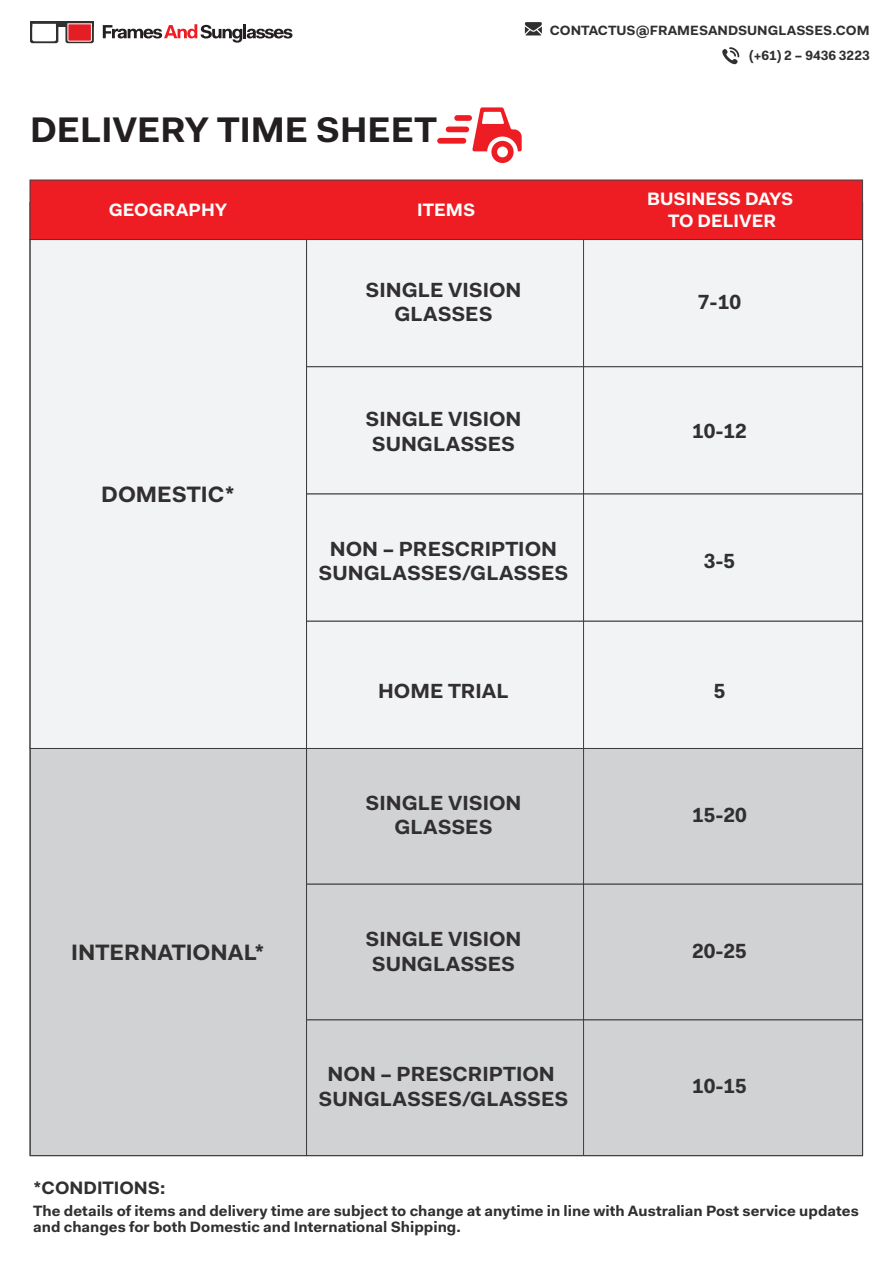
<style>
.page{position:relative;width:893px;height:1263px;background:#fff}
.page>*{position:absolute;margin:0;border:0;box-sizing:border-box;transform-origin:0 0}
.t1{font:700 35.7px "Fakt";color:#231f20}
.t2{font:700 22.35px "Fakt";color:#312f30}
.t3{font:700 20.55px/24.6px "Fakt";color:#312f30;text-align:center}
.t4{font:700 18px/21.6px "Fakt";color:#fff;text-align:center}
.t5{font:700 18px "Fakt";color:#312f30}
.t6{font:700 15px/16.2px "Fakt";color:#312f30}
.t7{font:700 13.5px "Fakt";color:#312f30}
</style>
<div class="page">
<div style="left:306px;top:239px;width:557px;height:128px;background:#f2f3f4"></div>
<div style="left:30px;top:239px;width:277px;height:510px;background:#f2f3f4"></div>
<div style="left:306px;top:366px;width:557px;height:128px;background:#f2f3f4;border:1px solid #3e3e3f"></div>
<div style="left:306px;top:494px;width:557px;height:128px;background:#f2f3f4"></div>
<div style="left:306px;top:621px;width:557px;height:128px;background:#f2f3f4;border:1px solid #3e3e3f"></div>
<div style="left:306px;top:748px;width:557px;height:136px;background:#d1d2d4;border:1px solid #3e3e3f"></div>
<div style="left:30px;top:748px;width:277px;height:408px;background:#d1d2d4;border:1px solid #3e3e3f"></div>
<div style="left:306px;top:884px;width:557px;height:136px;background:#d1d2d4;border:1px solid #3e3e3f"></div>
<div style="left:306px;top:1019px;width:557px;height:137px;background:#d1d2d4;border:1px solid #3e3e3f"></div>
<svg style="left:103px;top:24px;width:189px;height:19px"></svg>
<div style="left:30px;top:21px;width:64px;height:6px;background:#312f30"></div>
<div style="left:65px;top:21px;width:29px;height:22px;background:#312f30;border-radius:2px"></div>
<svg style="left:67px;top:23px;width:25px;height:19px"></svg>
<svg style="left:30px;top:23px;width:28px;height:20px"></svg>
<div style="left:30px;top:180px;width:833px;height:60px;background:#ee1d23;border:1px solid #3e3e3f"></div>
<hr style="left:306px;top:240px;width:1px;height:916px;background:#3e3e3f">
<hr style="left:583px;top:240px;width:1px;height:916px;background:#3e3e3f">
<svg style="left:722px;top:47px;width:17px;height:18px"></svg>
<svg style="left:525px;top:22px;width:17px;height:13px"></svg>
<div style="left:437px;top:138px;width:29px;height:6px;background:#ee1d23;border-radius:3px"></div>
<div style="left:446px;top:127px;width:23px;height:5px;background:#ee1d23;border-radius:3px"></div>
<div style="left:454px;top:115px;width:18px;height:6px;background:#ee1d23;border-radius:3px"></div>
<svg style="left:472px;top:107px;width:50px;height:56px"></svg>
<p class="t7" style="left:550px;top:22px;width:321px">CONTACTUS@FRAMESANDSUNGLASSES.COM</p>
<h1 class="t1" style="left:30px;top:108px;width:408px">DELIVERY TIME SHEET</h1>
<p class="t7" style="left:749px;top:47px;width:122px">(+61) 2 – 9436 3223</p>
<p class="t4" style="left:109px;top:199px;width:120px">GEOGRAPHY</p>
<p class="t4" style="left:417px;top:199px;width:60px">ITEMS</p>
<p class="t4" style="left:647px;top:188px;width:147px">BUSINESS DAYS<br>TO DELIVER</p>
<p class="t2" style="left:101px;top:481px;width:136px">DOMESTIC*</p>
<p class="t2" style="left:71px;top:938px;width:195px">INTERNATIONAL*</p>
<p class="t3" style="left:365px;top:277px;width:157px">SINGLE VISION<br>GLASSES</p>
<p class="t3" style="left:365px;top:406px;width:157px">SINGLE VISION<br>SUNGLASSES</p>
<p class="t3" style="left:318px;top:536px;width:251px">NON – PRESCRIPTION<br>SUNGLASSES/GLASSES</p>
<p class="t3" style="left:378px;top:678px;width:132px">HOME TRIAL</p>
<p class="t3" style="left:365px;top:790px;width:157px">SINGLE VISION<br>GLASSES</p>
<p class="t3" style="left:365px;top:927px;width:157px">SINGLE VISION<br>SUNGLASSES</p>
<p class="t3" style="left:318px;top:1061px;width:251px">NON – PRESCRIPTION<br>SUNGLASSES/GLASSES</p>
<p class="t3" style="left:698px;top:289px;width:45px">7-10</p>
<p class="t3" style="left:692px;top:419px;width:56px">10-12</p>
<p class="t3" style="left:704px;top:548px;width:33px">3-5</p>
<p class="t3" style="left:714px;top:678px;width:13px">5</p>
<p class="t3" style="left:692px;top:802px;width:56px">15-20</p>
<p class="t3" style="left:692px;top:938px;width:56px">20-25</p>
<p class="t3" style="left:692px;top:1073px;width:56px">10-15</p>
<p class="t5" style="left:33px;top:1176px;width:134px">*CONDITIONS:</p>
<p class="t6" style="left:33px;top:1202px;width:827px">The details of items and delivery time are subject to change at anytime in line with Australian Post service updates and changes for both Domestic and International Shipping.</p>
</div>
